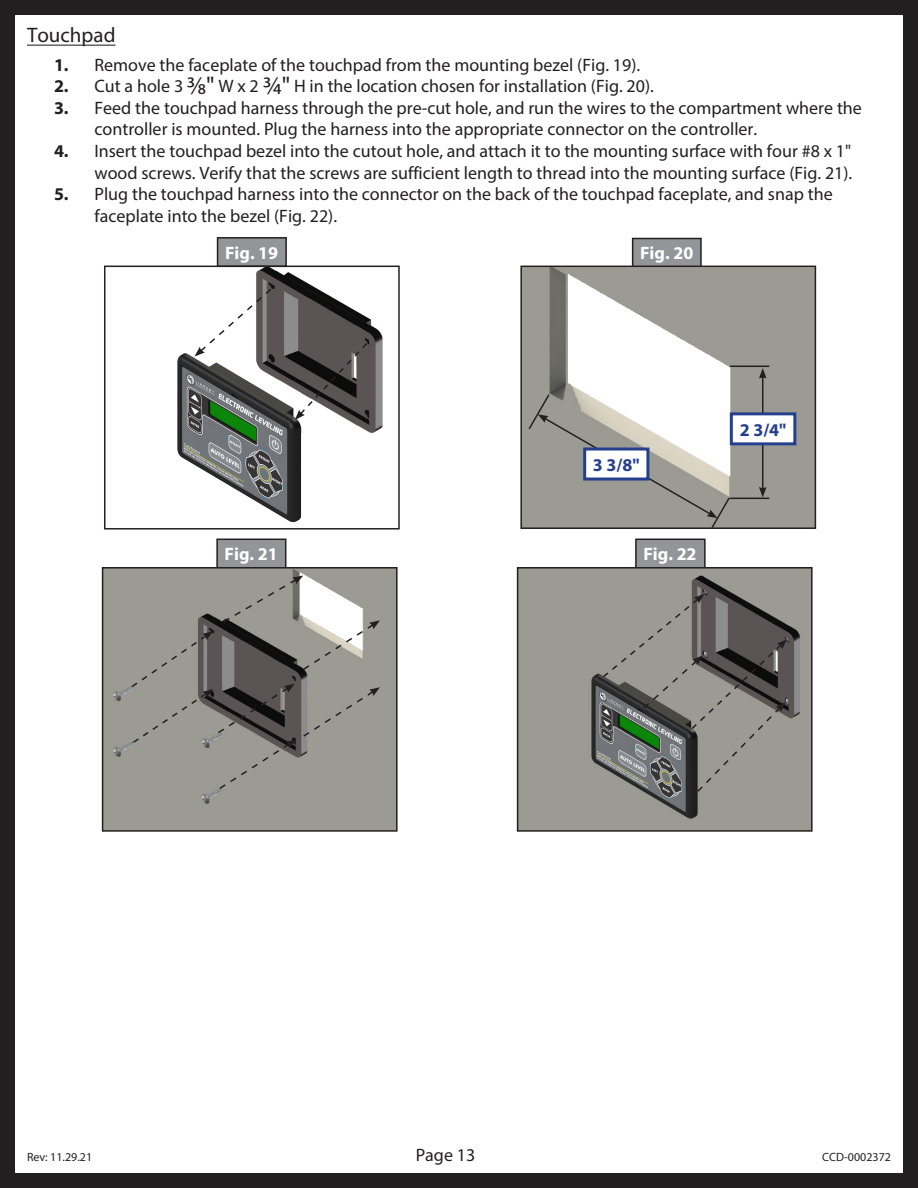
<style>
.page{position:relative;width:918px;height:1188px;background:#fff}
.page>*{position:absolute;margin:0;border:0;box-sizing:border-box;transform-origin:0 0}
.Sub-Title{font:21px "Myriad Pro";color:#231f20}
.t1{font:18px/21.6px "Myriad Pro";color:#231f20}
.t2{font:700 18px "Myriad Pro";color:#fff}
.t3{font:700 18px "Myriad Pro";color:#253f8e}
.t4{font:12px "Myriad Pro";color:#231f20}
.s1{font-weight:700}
.s2{font-size:25.2px}
</style>
<div class="page">
<div style="left:0;top:0;width:918px;height:1188px;border:15px solid #231f20"></div>
<div style="left:218px;top:238px;width:68px;height:28px;background:#939598"></div>
<div style="left:217px;top:237px;width:70px;height:30px;border:2px solid #231f20"></div>
<img style="left:177px;top:269px;width:206px;height:254px">
<div style="left:104px;top:266px;width:296px;height:264px;border:2px solid #231f20"></div>
<svg style="left:194px;top:287px;width:79px;height:70px"></svg>
<hr style="left:27px;top:45px;width:89px;height:1px;background:#231f20">
<div style="left:633px;top:238px;width:68px;height:29px;background:#939598"></div>
<div style="left:632px;top:238px;width:70px;height:30px;border:2px solid #231f20"></div>
<div style="left:217px;top:539px;width:69px;height:29px;background:#939598"></div>
<div style="left:216px;top:539px;width:70px;height:30px;border:2px solid #231f20"></div>
<div style="left:636px;top:539px;width:69px;height:29px;background:#939598"></div>
<div style="left:635px;top:539px;width:71px;height:30px;border:2px solid #231f20"></div>
<img style="left:523px;top:269px;width:290px;height:257px">
<div style="left:520px;top:266px;width:296px;height:263px;border:2px solid #231f20"></div>
<hr style="left:762px;top:376px;width:1px;height:113px;background:#231f20">
<svg style="left:759px;top:368px;width:8px;height:11px"></svg>
<svg style="left:759px;top:487px;width:8px;height:10px"></svg>
<hr style="left:730px;top:366px;width:39px;height:1px;background:#231f20">
<hr style="left:730px;top:498px;width:39px;height:1px;background:#231f20">
<div style="left:731px;top:414px;width:64px;height:30px;background:#fff"></div>
<div style="left:730px;top:412px;width:66px;height:33px;border:3px solid #253f8e"></div>
<svg style="left:527px;top:393px;width:204px;height:136px"></svg>
<div style="left:585px;top:449px;width:63px;height:30px;background:#fff"></div>
<div style="left:583px;top:448px;width:66px;height:33px;border:3px solid #253f8e"></div>
<div style="left:105px;top:570px;width:290px;height:259px;background:#9b9b93"></div>
<div style="left:102px;top:567px;width:296px;height:265px;border:2px solid #231f20"></div>
<svg style="left:130px;top:576px;width:250px;height:214px;background:#908f89"></svg>
<img style="left:520px;top:570px;width:290px;height:259px">
<div style="left:517px;top:567px;width:296px;height:265px;border:2px solid #231f20"></div>
<svg style="left:601px;top:594px;width:186px;height:199px;background:#7b7c76"></svg>
<svg style="left:295px;top:341px;width:74px;height:79px;background:#605c5c"></svg>
<p class="Sub-Title" style="left:27px;top:22px;width:90px">Touchpad</p>
<p class="t1" style="left:54px;top:53px;width:588px"><span class="s1">1.</span> Remove the faceplate of the touchpad from the mounting bezel (Fig. 19).</p>
<p class="t1" style="left:54px;top:75px;width:601px"><span class="s1">2.</span> Cut a hole 3 <span class="s2">3/8"</span> W x 2 <span class="s2">3/4"</span> H in the location chosen for installation (Fig. 20).</p>
<p class="t1" style="left:94px;top:97px;width:769px;text-indent:-40px"><span class="s1">3.</span> Feed the touchpad harness through the pre-cut hole, and run the wires to the compartment where the controller is mounted. Plug the harness into the appropriate connector on the controller.</p>
<p class="t1" style="left:54px;top:140px;width:800px;text-align:right"><span class="s1">4.</span> Insert the touchpad bezel into the cutout hole, and attach it to the mounting surface with four #8 x 1" wood screws. Verify that the screws are sufficient length to thread into the mounting surface (Fig. 21).</p>
<p class="t1" style="left:94px;top:183px;width:740px;text-indent:-40px"><span class="s1">5.</span> Plug the touchpad harness into the connector on the back of the touchpad faceplate, and snap the faceplate into the bezel (Fig. 22).</p>
<p class="t2" style="left:640px;top:242px;width:55px">Fig. 20</p>
<p class="t2" style="left:225px;top:241px;width:55px">Fig. 19</p>
<p class="t3" style="left:593px;top:453px;width:48px">3 3/8"</p>
<p class="t2" style="left:225px;top:542px;width:55px">Fig. 21</p>
<p class="t2" style="left:643px;top:542px;width:55px">Fig. 22</p>
<p class="t3" style="left:740px;top:418px;width:48px">2 3/4"</p>
<p class="t4" style="left:27px;top:1150px;width:67px">Rev: 11.29.21</p>
<p class="t1" style="left:416px;top:1144px;width:61px">Page 13</p>
<p class="t4" style="left:822px;top:1150px;width:70px">CCD-0002372</p>
</div>
